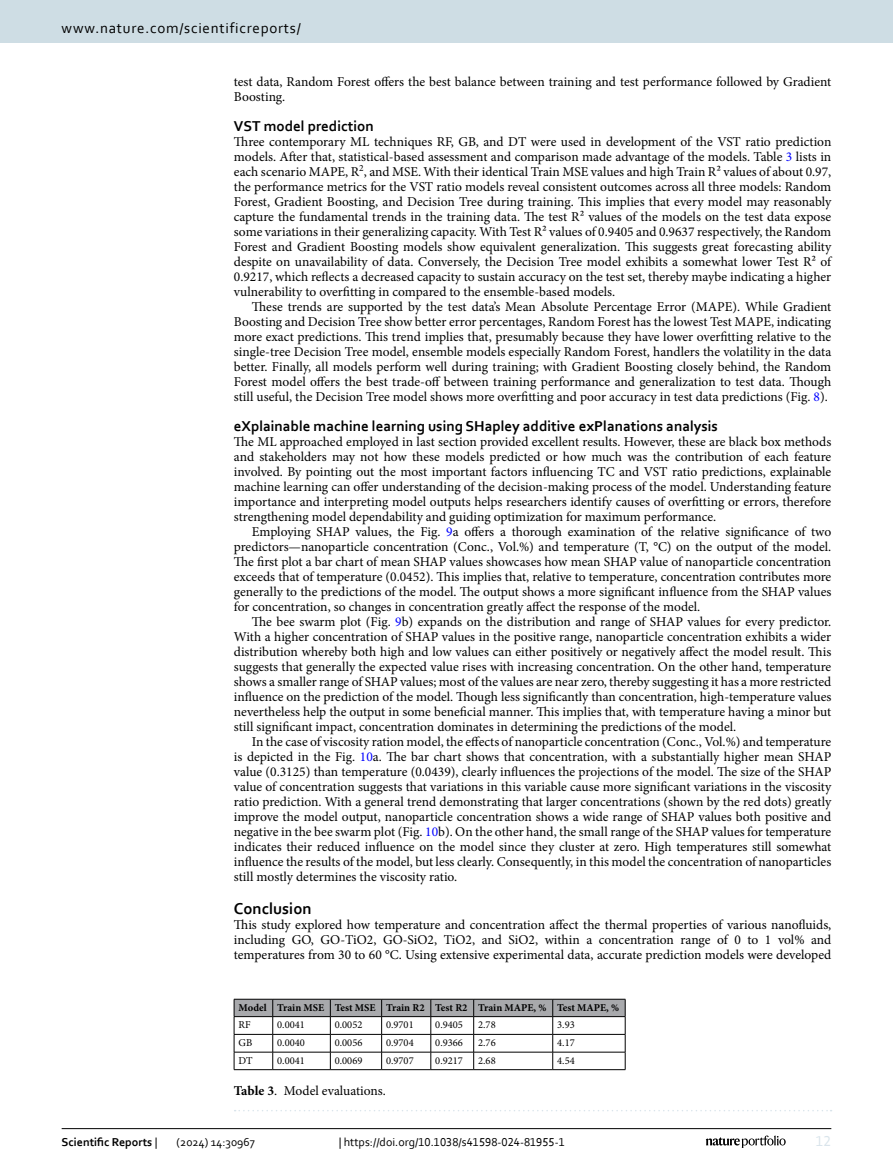
<style>
.page{position:relative;width:893px;height:1174px;background:#fff}
.page>*{position:absolute;margin:0;border:0;box-sizing:border-box;transform-origin:0 0}
.Head_1{font:700 16.5px "Corbel";color:#000}
.Head_2{font:700 15px "Corbel";color:#000}
.t1{font:15px "Corbel";letter-spacing:.05em;color:#000}
.t2{font:15px "Corbel";color:#d9e4eb}
.Body_Text_Indent{font:13.5px/15px "Minion Pro";color:#000;text-align:justify}
.Body_Text{font:13.5px/15px "Minion Pro";color:#000;text-align:justify}
.Table_Caption{font:13.5px "Minion Pro";color:#000}
.t3{font:12px "Corbel";color:#000}
.t4{font:700 12px "Corbel";color:#000}
.Table_Body{font:10.5px "Minion Pro";color:#000}
.Table_Head{font:700 10.5px "Minion Pro";color:#000}
.s1{color:#00f}
.s2{font-weight:700}
.s3{font-weight:400}
</style>
<div class="page">
<hr style="left:273px;top:1069px;width:57px;height:1px;background:#000">
<hr style="left:330px;top:1069px;width:52px;height:1px;background:#000">
<hr style="left:382px;top:1069px;width:49px;height:1px;background:#000">
<hr style="left:431px;top:1069px;width:43px;height:1px;background:#000">
<hr style="left:474px;top:1069px;width:79px;height:1px;background:#000">
<svg style="left:234px;top:999px;width:392px;height:70px"></svg>
<hr style="left:553px;top:1069px;width:72px;height:1px;background:#000">
<hr style="left:234px;top:1069px;width:39px;height:1px;background:#000">
<svg style="left:235px;top:1110px;width:597px;height:1px"></svg>
<hr style="left:62px;top:1128px;width:769px;height:1px;background:#000">
<svg style="left:706px;top:1135px;width:80px;height:12px"></svg>
<div style="left:0;top:0;width:893px;height:43px;background:#cedde4"></div>
<p class="t1" style="left:62px;top:18px;width:241px">www.nature.com/scientificreports/</p>
<p class="Body_Text" style="left:234px;top:74px;width:599px">test data, Random Forest offers the best balance between training and test performance followed by Gradient<br>Boosting.</p>
<p class="Head_2" style="left:234px;top:116px;width:141px">VST model prediction</p>
<p class="Body_Text" style="left:234px;top:134px;width:599px">Three contemporary ML techniques RF, GB, and DT were used in development of the VST ratio prediction models. After that, statistical-based assessment and comparison made advantage of the models. Table <span class="s1">3</span> lists in each scenario MAPE, R<sup>2</sup>, and MSE. With their identical Train MSE values and high Train R² values of about 0.97, the performance metrics for the VST ratio models reveal consistent outcomes across all three models: Random Forest, Gradient Boosting, and Decision Tree during training. This implies that every model may reasonably capture the fundamental trends in the training data. The test R² values of the models on the test data expose some variations in their generalizing capacity. With Test R² values of 0.9405 and 0.9637 respectively, the Random Forest and Gradient Boosting models show equivalent generalization. This suggests great forecasting ability despite on unavailability of data. Conversely, the Decision Tree model exhibits a somewhat lower Test R² of 0.9217, which reflects a decreased capacity to sustain accuracy on the test set, thereby maybe indicating a higher vulnerability to overfitting in compared to the ensemble-based models.</p>
<p class="Body_Text_Indent" style="left:234px;top:299px;width:599px;text-indent:18px">These trends are supported by the test data’s Mean Absolute Percentage Error (MAPE). While Gradient Boosting and Decision Tree show better error percentages, Random Forest has the lowest Test MAPE, indicating more exact predictions. This trend implies that, presumably because they have lower overfitting relative to the single-tree Decision Tree model, ensemble models especially Random Forest, handlers the volatility in the data better. Finally, all models perform well during training; with Gradient Boosting closely behind, the Random Forest model offers the best trade-off between training performance and generalization to test data. Though still useful, the Decision Tree model shows more overfitting and poor accuracy in test data predictions (Fig. <span class="s1">8</span>).</p>
<p class="Head_2" style="left:234px;top:416px;width:486px">eXplainable machine learning using SHapley additive exPlanations analysis</p>
<p class="Body_Text" style="left:234px;top:434px;width:599px">The ML approached employed in last section provided excellent results. However, these are black box methods and stakeholders may not how these models predicted or how much was the contribution of each feature involved. By pointing out the most important factors influencing TC and VST ratio predictions, explainable machine learning can offer understanding of the decision-making process of the model. Understanding feature importance and interpreting model outputs helps researchers identify causes of overfitting or errors, therefore strengthening model dependability and guiding optimization for maximum performance.</p>
<p class="Body_Text_Indent" style="left:234px;top:524px;width:599px;text-indent:18px">Employing SHAP values, the Fig. <span class="s1">9</span>a offers a thorough examination of the relative significance of two predictors—nanoparticle concentration (Conc., Vol.%) and temperature (T, °C) on the output of the model.<br>The first plot a bar chart of mean SHAP values showcases how mean SHAP value of nanoparticle concentration exceeds that of temperature (0.0452). This implies that, relative to temperature, concentration contributes more generally to the predictions of the model. The output shows a more significant influence from the SHAP values for concentration, so changes in concentration greatly affect the response of the model.</p>
<p class="Body_Text_Indent" style="left:234px;top:614px;width:599px;text-indent:18px">The bee swarm plot (Fig. <span class="s1">9</span>b) expands on the distribution and range of SHAP values for every predictor.<br>With a higher concentration of SHAP values in the positive range, nanoparticle concentration exhibits a wider distribution whereby both high and low values can either positively or negatively affect the model result. This suggests that generally the expected value rises with increasing concentration. On the other hand, temperature shows a smaller range of SHAP values; most of the values are near zero, thereby suggesting it has a more restricted influence on the prediction of the model. Though less significantly than concentration, high-temperature values nevertheless help the output in some beneficial manner. This implies that, with temperature having a minor but still significant impact, concentration dominates in determining the predictions of the model.</p>
<p class="Body_Text_Indent" style="left:234px;top:734px;width:599px;text-indent:18px">In the case of viscosity ration model, the effects of nanoparticle concentration (Conc., Vol.%) and temperature is depicted in the Fig. <span class="s1">10</span>a. The bar chart shows that concentration, with a substantially higher mean SHAP value (0.3125) than temperature (0.0439), clearly influences the projections of the model. The size of the SHAP value of concentration suggests that variations in this variable cause more significant variations in the viscosity ratio prediction. With a general trend demonstrating that larger concentrations (shown by the red dots) greatly improve the model output, nanoparticle concentration shows a wide range of SHAP values both positive and negative in the bee swarm plot (Fig. <span class="s1">10</span>b). On the other hand, the small range of the SHAP values for temperature indicates their reduced influence on the model since they cluster at zero. High temperatures still somewhat influence the results of the model, but less clearly. Consequently, in this model the concentration of nanoparticles still mostly determines the viscosity ratio.</p>
<p class="Head_1" style="left:234px;top:898px;width:79px">Conclusion</p>
<p class="Body_Text" style="left:234px;top:917px;width:599px">This study explored how temperature and concentration affect the thermal properties of various nanofluids, including GO, GO-TiO2, GO-SiO2, TiO2, and SiO2, within a concentration range of 0 to 1 vol% and temperatures from 30 to 60 °C. Using extensive experimental data, accurate prediction models were developed</p>
<p class="Table_Head" style="left:239px;top:999px;width:30px">Model</p>
<p class="Table_Head" style="left:277px;top:999px;width:48px">Train MSE</p>
<p class="Table_Head" style="left:335px;top:999px;width:42px">Test MSE</p>
<p class="Table_Head" style="left:386px;top:999px;width:40px">Train R2</p>
<p class="Table_Head" style="left:435px;top:999px;width:34px">Test R2</p>
<p class="Table_Head" style="left:478px;top:999px;width:70px">Train MAPE, %</p>
<p class="Table_Head" style="left:557px;top:999px;width:63px">Test MAPE, %</p>
<p class="Table_Body" style="left:239px;top:1017px;width:14px">RF</p>
<p class="Table_Body" style="left:277px;top:1017px;width:29px">0.0041</p>
<p class="Table_Body" style="left:335px;top:1017px;width:29px">0.0052</p>
<p class="Table_Body" style="left:386px;top:1017px;width:29px">0.9701</p>
<p class="Table_Body" style="left:435px;top:1017px;width:29px">0.9405</p>
<p class="Table_Body" style="left:478px;top:1017px;width:19px">2.78</p>
<p class="Table_Body" style="left:557px;top:1017px;width:19px">3.93</p>
<p class="Table_Body" style="left:239px;top:1035px;width:15px">GB</p>
<p class="Table_Body" style="left:277px;top:1035px;width:29px">0.0040</p>
<p class="Table_Body" style="left:335px;top:1035px;width:29px">0.0056</p>
<p class="Table_Body" style="left:386px;top:1035px;width:29px">0.9704</p>
<p class="Table_Body" style="left:435px;top:1035px;width:29px">0.9366</p>
<p class="Table_Body" style="left:478px;top:1035px;width:19px">2.76</p>
<p class="Table_Body" style="left:557px;top:1035px;width:19px">4.17</p>
<p class="Table_Body" style="left:239px;top:1053px;width:16px">DT</p>
<p class="Table_Body" style="left:277px;top:1053px;width:29px">0.0041</p>
<p class="Table_Body" style="left:335px;top:1053px;width:29px">0.0069</p>
<p class="Table_Body" style="left:386px;top:1053px;width:29px">0.9707</p>
<p class="Table_Body" style="left:435px;top:1053px;width:29px">0.9217</p>
<p class="Table_Body" style="left:478px;top:1053px;width:19px">2.68</p>
<p class="Table_Body" style="left:557px;top:1053px;width:19px">4.54</p>
<p class="Table_Caption" style="left:234px;top:1082px;width:154px"><span class="s2">Table 3</span>. Model evaluations.</p>
<p class="t4" style="left:62px;top:1134px;width:97px">Scientific Reports <span class="s3">|</span></p>
<p class="t3" style="left:177px;top:1134px;width:80px">(2024) 14:30967</p>
<p class="t3" style="left:339px;top:1134px;width:228px">| https://doi.org/10.1038/s41598-024-81955-1</p>
<p class="t2" style="left:816px;top:1132px;width:17px">12</p>
</div>
